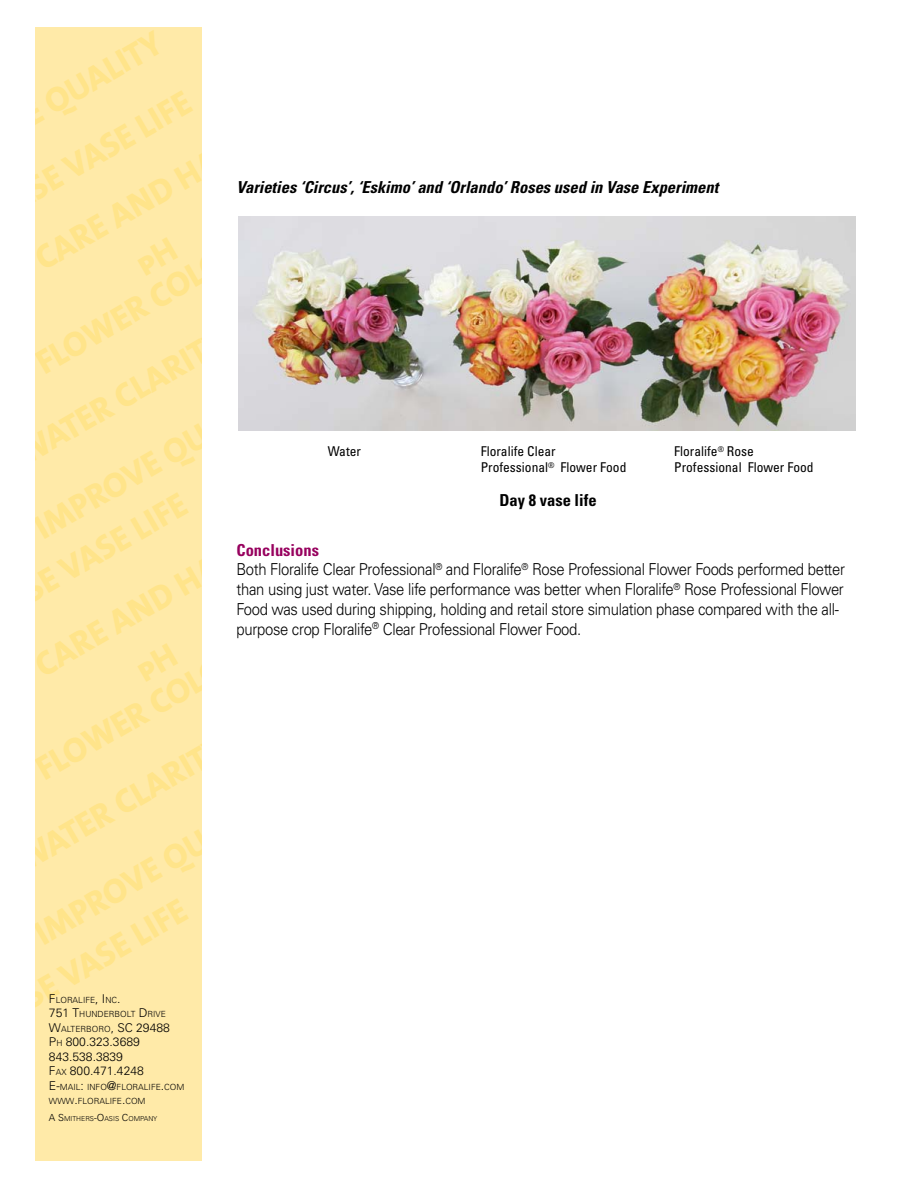
<style>
.page{position:relative;width:918px;height:1188px;background:#fff}
.page>*{position:absolute;margin:0;border:0;box-sizing:border-box;transform-origin:0 0}
.t1{font:34.5px/69.4px "The Sans Extra Bold Caps";color:#ffe48a}
.t2{font:300 16.5px/19.8px "Univers";letter-spacing:-.02em;color:#000;scale:.9 1}
.t3{font:italic 700 condensed 16.5px "Univers";color:#000}
.t4{font:700 condensed 16.5px "Univers";color:#000}
.t5{font:condensed 13.5px "Univers";color:#000}
.t6{font:300 12.15px/14.5px "Univers";color:#000}
.t7{font:300 8.4px/14.5px "Univers";color:#000}
.t8{font:300 6.9px "Univers";color:#000}
.s1{font-weight:700;font-stretch:condensed;color:#97005e}
.s2{font-size:12.15px}
.s3{font-size:8.4px}
.s4{font-size:9.75px}
</style>
<div class="page">
<div style="left:35px;top:27px;width:167px;height:1134px;background:#ffeaa8"></div>
<img style="left:239px;top:216px;width:616px;height:214px">
<h1 class="t1" style="left:8px;top:86px;width:156px;rotate:-30deg">E QUALITY</h1>
<h1 class="t1" style="left:-11px;top:177px;width:213px;line-height:64.5px;rotate:-30deg">ASE VASE LIFE<br>CARE AND HA</h1>
<p class="t3" style="left:237px;top:177px;width:483px">Varieties ‘Circus’, ‘Eskimo’ and ‘Orlando’ Roses used in Vase Experiment</p>
<h1 class="t1" style="left:-33px;top:365px;width:275px;text-indent:37px;rotate:-30deg">T FLOWER COLO<br>WATER CLARITY</h1>
<h1 class="t1" style="left:20px;top:499px;width:217px;rotate:-30deg">IMPROVE QUA</h1>
<p class="t5" style="left:328px;top:443px;width:35px">Water</p>
<p class="t5" style="left:481px;top:443px;width:76px">Floralife Clear</p>
<p class="t5" style="left:674px;top:443px;width:81px">Floralife<sup>®</sup> Rose</p>
<p class="t5" style="left:481px;top:459px;width:147px">Professional<sup>®</sup> Flower Food</p>
<p class="t5" style="left:674px;top:459px;width:141px">Professional Flower Food</p>
<p class="t4" style="left:499px;top:490px;width:99px">Day 8 vase life</p>
<h1 class="t1" style="left:9px;top:562px;width:184px;rotate:-30deg">SE VASE LIFE</h1>
<p class="t2" style="left:237px;top:540px;width:678px"><span class="s1">Conclusions<br></span>Both Floralife Clear Professional<sup>®</sup> and Floralife<sup>®</sup> Rose Professional Flower Foods performed better than using just water. Vase life performance was better when Floralife<sup>®</sup> Rose Professional Flower Food was used during shipping, holding and retail store simulation phase compared with the all&shy;purpose crop Floralife<sup>®</sup> Clear Professional Flower Food.</p>
<h1 class="t1" style="left:20px;top:637px;width:209px;rotate:-30deg">CARE AND HA</h1>
<h1 class="t1" style="left:-33px;top:771px;width:275px;text-indent:37px;rotate:-30deg">T FLOWER COLO<br>WATER CLARITY</h1>
<h1 class="t1" style="left:20px;top:905px;width:217px;rotate:-30deg">IMPROVE QUA</h1>
<h1 class="t1" style="left:9px;top:968px;width:184px;rotate:-30deg">SE VASE LIFE</h1>
<p class="t7" style="left:49px;top:992px;width:118px"><span class="s2">F</span>LORALIFE<span class="s2">, I</span>NC<span class="s2">.<br>751 T</span>HUNDERBOLT <span class="s2">D</span>RIVE</p>
<p class="t6" style="left:49px;top:1020px;width:122px">W<span class="s3">ALTERBORO</span>, SC 29488<br>P<span class="s3">H</span> 800.323.3689<br>843.538.3839<br>F<span class="s3">AX</span> 800.471.4248</p>
<p class="t7" style="left:49px;top:1079px;width:137px"><span class="s2">E-</span>MAIL<span class="s2">:</span> INFO<span class="s2">@</span>FLORALIFE<span class="s2">.</span>COM<br>WWW<span class="s2">.</span>FLORALIFE<span class="s2">.</span>COM</p>
<p class="t8" style="left:49px;top:1114px;width:110px"><span class="s4">A S</span>MITHERS<span class="s4">-O</span>ASIS <span class="s4">C</span>OMPANY</p>
</div>
